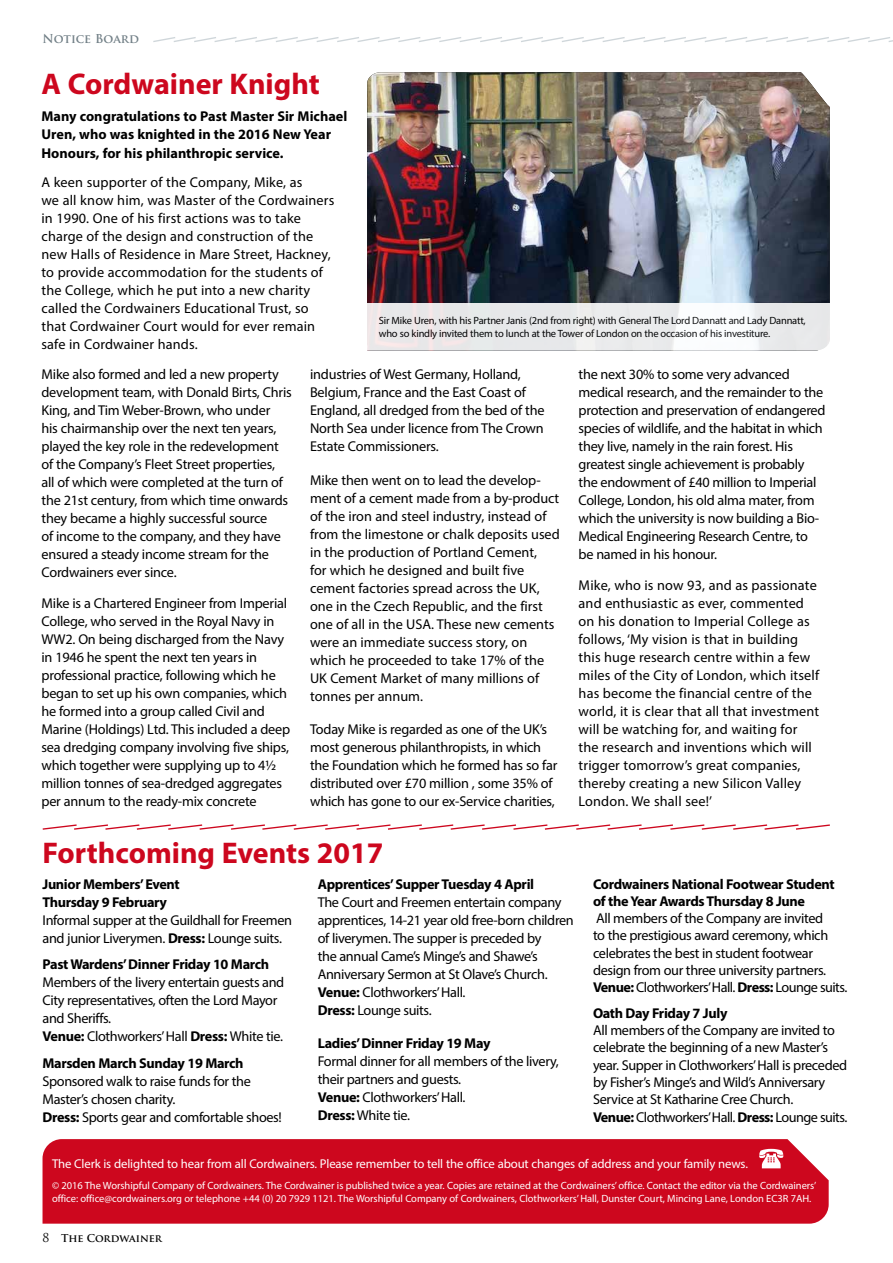
<style>
.page{position:relative;width:893px;height:1263px;background:#fff}
.page>*{position:absolute;margin:0;border:0;box-sizing:border-box;transform-origin:0 0}
.t1{font:700 30px "Myriad Pro";color:#cd071e}
.t2{font:14.25px/18px "Myriad Pro";letter-spacing:-.015em;color:#000}
.t3{font:14.25px/18px "Myriad Pro";letter-spacing:.01em;color:#000}
.t4{font:700 14.25px/18px "Myriad Pro";letter-spacing:-.025em;color:#000}
.t5{font:700 14.25px/18px "Myriad Pro";color:#000}
.t6{font:12.75px "Myriad Pro";letter-spacing:-.01em;color:#fff}
.t7{font:700 12px "Trajan Pro";color:#728087}
.t8{font:10.5px/13.5px "Myriad Pro";letter-spacing:-.005em;color:#fff}
.t9{font:10.5px/13.5px "Myriad Pro";letter-spacing:-.02em;color:#000}
.t10{font:700 10.5px "Trajan Pro";color:#000}
.s1{font-weight:700}
.s2{font-weight:400;font-size:12px}
</style>
<div class="page">
<div style="left:43px;top:1139px;width:786px;height:85px;background:#cd071e"></div>
<svg style="left:153px;top:37px;width:740px;height:5px"></svg>
<svg style="left:759px;top:1149px;width:24px;height:19px"></svg>
<img style="left:367px;top:72px;width:463px;height:231px">
<svg style="left:42px;top:824px;width:788px;height:6px"></svg>
<svg style="left:367px;top:303px;width:463px;height:47px;fill:#e9e9ea"></svg>
<p class="t7" style="left:43px;top:31px;width:98px">Notice Board</p>
<h1 class="t1" style="left:41px;top:65px;width:280px">A Cordwainer Knight</h1>
<p class="t5" style="left:41px;top:107px;width:307px">Many congratulations to Past Master Sir Michael<br>Uren, who was knighted in the 2016 New Year</p>
<p class="t5" style="left:41px;top:144px;width:244px">Honours, for his philanthropic service.</p>
<p class="t3" style="left:41px;top:173px;width:294px">A keen supporter of the Company, Mike, as<br>we all know him, was Master of the Cordwainers in 1990. One of his first actions was to take charge of the design and construction of the new Halls of Residence in Mare Street, Hackney, to provide accommodation for the students of the College, which he put into a new charity called the Cordwainers Educational Trust, so that Cordwainer Court would for ever remain safe in Cordwainer hands.</p>
<p class="t9" style="left:379px;top:313px;width:428px">Sir Mike Uren, with his Partner Janis (2nd from right) with General The Lord Dannatt and Lady Dannatt, who so kindly invited them to lunch at the Tower of London on the occasion of his investiture.</p>
<p class="t2" style="left:41px;top:365px;width:252px">Mike also formed and led a new property development team, with Donald Birts, Chris King, and Tim Weber-Brown, who under<br>his chairmanship over the next ten years, played the key role in the redevelopment of the Company’s Fleet Street properties, all of which were completed at the turn of the 21st century, from which time onwards they became a highly successful source<br>of income to the company, and they have ensured a steady income stream for the Cordwainers ever since.</p>
<p class="t2" style="left:41px;top:594px;width:250px">Mike is a Chartered Engineer from Imperial College, who served in the Royal Navy in WW2. On being discharged from the Navy in 1946 he spent the next ten years in professional practice, following which he began to set up his own companies, which he formed into a group called Civil and Marine (Holdings) Ltd. This included a deep sea dredging company involving five ships, which together were supplying up to 4½ million tonnes of sea-dredged aggregates per annum to the ready-mix concrete</p>
<p class="t2" style="left:310px;top:365px;width:236px">industries of West Germany, Holland, Belgium, France and the East Coast of England, all dredged from the bed of the North Sea under licence from The Crown Estate Commissioners.</p>
<p class="t2" style="left:310px;top:471px;width:251px">Mike then went on to lead the develop&shy;ment of a cement made from a by-product of the iron and steel industry, instead of from the limestone or chalk deposits used in the production of Portland Cement,<br>for which he designed and built five cement factories spread across the UK, one in the Czech Republic, and the first one of all in the USA. These new cements were an immediate success story, on which he proceeded to take 17% of the UK Cement Market of many millions of tonnes per annum.</p>
<p class="t2" style="left:310px;top:720px;width:249px">Today Mike is regarded as one of the UK’s most generous philanthropists, in which the Foundation which he formed has so far distributed over £70 million , some 35% of which has gone to our ex-Service charities,</p>
<h1 class="t1" style="left:43px;top:834px;width:342px">Forthcoming Events 2017</h1>
<p class="t2" style="left:579px;top:365px;width:248px">the next 30% to some very advanced medical research, and the remainder to the protection and preservation of endangered species of wildlife, and the habitat in which they live, namely in the rain forest. His greatest single achievement is probably the endowment of £40 million to Imperial College, London, his old alma mater, from which the university is now building a Bio-Medical Engineering Research Centre, to be named in his honour.</p>
<p class="t3" style="left:579px;top:576px;width:242px">Mike, who is now 93, and as passionate and enthusiastic as ever, commented on his donation to Imperial College as follows, ‘My vision is that in building this huge research centre within a few miles of the City of London, which itself has become the financial centre of the world, it is clear that all that investment will be watching for, and waiting for the research and inventions which will trigger tomorrow’s great companies, thereby creating a new Silicon Valley London. We shall see!’</p>
<p class="t4" style="left:43px;top:874px;width:139px">Junior Members’ Event<br>Thursday 9 February</p>
<p class="t2" style="left:43px;top:911px;width:251px">Informal supper at the Guildhall for Freemen and junior Liverymen. <span class="s1">Dress:</span> Lounge suits.</p>
<p class="t4" style="left:43px;top:955px;width:228px">Past Wardens’ Dinner Friday 10 March</p>
<p class="t2" style="left:43px;top:973px;width:243px">Members of the livery entertain guests and City representatives, often the Lord Mayor and Sheriffs.<br><span class="s1">Venue:</span> Clothworkers’ Hall <span class="s1">Dress:</span> White tie.</p>
<p class="t4" style="left:43px;top:1053px;width:203px">Marsden March Sunday 19 March</p>
<p class="t2" style="left:43px;top:1071px;width:241px">Sponsored walk to raise funds for the<br>Master’s chosen charity.<br><span class="s1">Dress:</span> Sports gear and comfortable shoes!</p>
<p class="t4" style="left:318px;top:874px;width:218px">Apprentices’ Supper Tuesday 4 April</p>
<p class="t2" style="left:318px;top:892px;width:258px">The Court and Freemen entertain company apprentices, 14-21 year old free-born children of liverymen. The supper is preceded by<br>the annual Came’s Minge’s and Shawe’s Anniversary Sermon at St Olave’s Church.<br><span class="s1">Venue:</span> Clothworkers’ Hall.<br><span class="s1">Dress:</span> Lounge suits.</p>
<p class="t4" style="left:318px;top:1034px;width:174px">Ladies’ Dinner Friday 19 May</p>
<p class="t2" style="left:318px;top:1052px;width:242px">Formal dinner for all members of the livery, their partners and guests.<br><span class="s1">Venue:</span> Clothworkers’ Hall.<br><span class="s1">Dress:</span> White tie.</p>
<p class="t4" style="left:593px;top:875px;width:243px;line-height:17.2px">Cordwainers National Footwear Student of the Year Awards Thursday 8 June</p>
<p class="t2" style="left:593px;top:909px;width:256px;line-height:17.2px">All members of the Company are invited<br>to the prestigious award ceremony, which celebrates the best in student footwear design from our three university partners.<br><span class="s1">Venue:</span> Clothworkers’ Hall. <span class="s1">Dress:</span> Lounge suits.</p>
<p class="t4" style="left:593px;top:1003px;width:136px">Oath Day Friday 7 July</p>
<p class="t2" style="left:593px;top:1021px;width:256px;line-height:17.4px">All members of the Company are invited to celebrate the beginning of a new Master’s year. Supper in Clothworkers’ Hall is preceded by Fisher’s Minge’s and Wild’s Anniversary Service at St Katharine Cree Church.<br><span class="s1">Venue:</span> Clothworkers’ Hall. <span class="s1">Dress:</span> Lounge suits.</p>
<p class="t6" style="left:52px;top:1156px;width:697px">The Clerk is delighted to hear from all Cordwainers. Please remember to tell the office about changes of address and your family news.</p>
<p class="t8" style="left:52px;top:1178px;width:766px">© 2016 The Worshipful Company of Cordwainers. The Cordwainer is published twice a year. Copies are retained at the Cordwainers’ office. Contact the editor via the Cordwainers’ office: office@cordwainers.org or telephone +44 (0) 20 7929 1121. The Worshipful Company of Cordwainers, Clothworkers’ Hall, Dunster Court, Mincing Lane, London EC3R 7AH.</p>
<p class="t10" style="left:43px;top:1231px;width:121px"><span class="s2">8</span> The Cordwainer</p>
</div>
